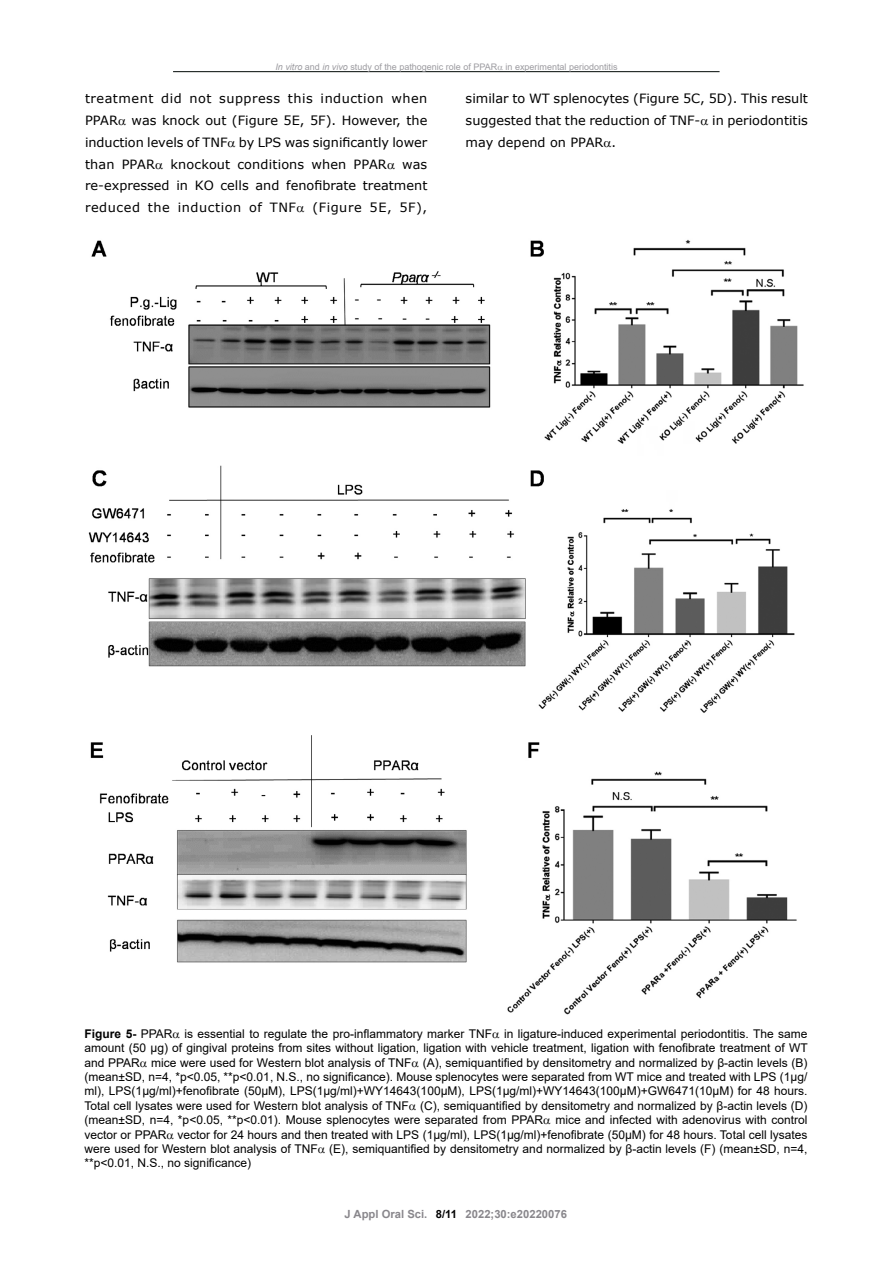
<style>
.page{position:relative;width:893px;height:1263px;background:#fff}
.page>*{position:absolute;margin:0;border:0;box-sizing:border-box;transform-origin:0 0}
.t1{font:12.75px/21.8px "Verdana";color:#000;text-align:justify}
.t2{font:12.75px "Verdana";letter-spacing:.04em;color:#000}
.t3{font:12px/14.4px "Arial";color:#000;text-align:justify}
.t4{font:700 11.25px "Arial";color:#89878c}
.t5{font:9px "Arial";color:#9c9ba0}
.s1{font-style:italic}
.s2{font-weight:700}
.s3{color:#000}
</style>
<div class="page">
<hr style="left:173px;top:71px;width:547px;height:1px;background:#000805">
<img style="left:88px;top:240px;width:716px;height:775px">
<p class="t5" style="left:275px;top:60px;width:344px"><span class="s1">In vitro</span> and <span class="s1">in vivo</span> study of the pathogenic role of PPAR in experimental periodontitis</p>
<p class="t1" style="left:85px;top:88px;width:344px">treatment did not suppress this induction when PPAR was knock out (Figure 5E, 5F). However, the induction levels of TNF by LPS was significantly lower than PPAR knockout conditions when PPAR was re-expressed in KO cells and fenofibrate treatment reduced the induction of TNF</p>
<p class="t2" style="left:312px;top:199px;width:116px">(Figure 5E, 5F),</p>
<p class="t1" style="left:466px;top:88px;width:344px">similar to WT splenocytes (Figure 5C, 5D). This result suggested that the reduction of TNF- in periodontitis may depend on PPAR .</p>
<p class="t3" style="left:85px;top:1026px;width:725px"><span class="s2">Figure 5-</span> PPAR is essential to regulate the pro-inflammatory marker TNF in ligature-induced experimental periodontitis. The same amount (50 µg) of gingival proteins from sites without ligation, ligation with vehicle treatment, ligation with fenofibrate treatment of WT and PPAR mice were used for Western blot analysis of TNF (A), semiquantified by densitometry and normalized by β-actin levels (B) (mean±SD, n=4, *p&lt;0.05, **p&lt;0.01, N.S., no significance). Mouse splenocytes were separated from WT mice and treated with LPS (1µg/ ml), LPS(1µg/ml)+fenofibrate (50μM), LPS(1µg/ml)+WY14643(100μM), LPS(1µg/ml)+WY14643(100μM)+GW6471(10μM) for 48 hours.<br>Total cell lysates were used for Western blot analysis of TNF (C), semiquantified by densitometry and normalized by β-actin levels (D) (mean±SD, n=4, *p&lt;0.05, **p&lt;0.01). Mouse splenocytes were separated from PPAR mice and infected with adenovirus with control vector or PPAR vector for 24 hours and then treated with LPS (1µg/ml), LPS(1µg/ml)+fenofibrate (50μM) for 48 hours. Total cell lysates were used for Western blot analysis of TNF (E), semiquantified by densitometry and normalized by β-actin levels (F) (mean±SD, n=4, **p&lt;0.01, N.S., no significance)</p>
<p class="t4" style="left:345px;top:1206px;width:224px">J Appl Oral Sci. <span class="s3">8/11</span> 2022;30:e20220076</p>
</div>
